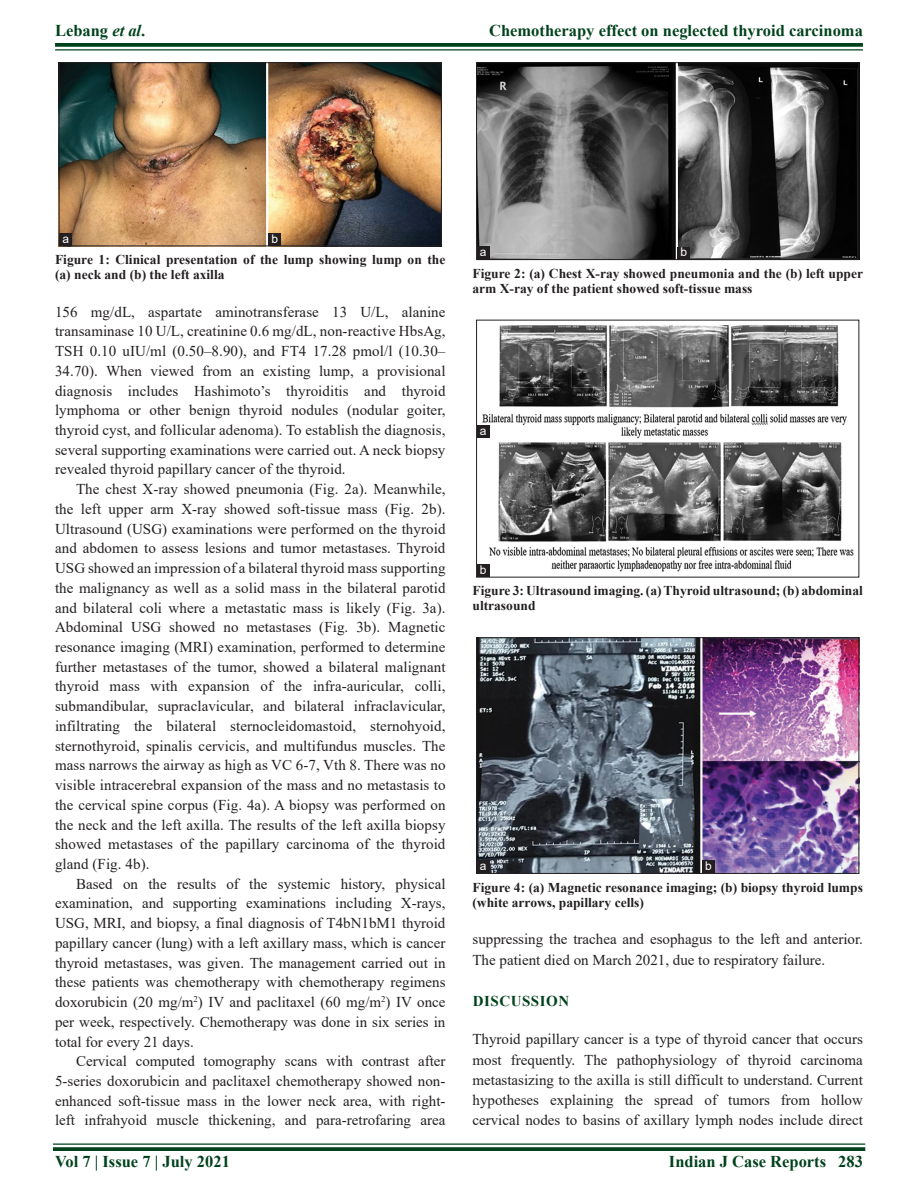
<style>
.page{position:relative;width:918px;height:1188px;background:#fff}
.page>*{position:absolute;margin:0;border:0;box-sizing:border-box;transform-origin:0 0}
.RF{font:700 16.5px "Times New Roman";color:#00421c}
.TX{font:15px/19.8px "Times New Roman";color:#231f20;text-align:justify}
.TXFL{font:15px/20.4px "Times New Roman";color:#231f20;text-align:justify}
.t1{font:700 15px "Times New Roman";letter-spacing:.035em;color:#00421c}
.FGC{font:700 13.5px/15px "Times New Roman";color:#231f20}
.LABEL{font:12px "Arial";color:#fff}
.s1{font-style:italic}
</style>
<div class="page">
<hr style="left:53px;top:1143px;width:812px;height:2px;background:#00421c">
<svg style="left:53px;top:1147px;width:812px;height:4px;background:#0f4d29"></svg>
<svg style="left:55px;top:43px;width:808px;height:4px;background:#0f4d29"></svg>
<hr style="left:55px;top:49px;width:808px;height:2px;background:#00421c">
<img style="left:61px;top:65px;width:379px;height:179px">
<div style="left:59px;top:63px;width:383px;height:183px;border:1px solid #231f20"></div>
<div style="left:268px;top:233px;width:13px;height:13px;background:#231f20"></div>
<div style="left:59px;top:233px;width:13px;height:13px;background:#231f20"></div>
<img style="left:478px;top:65px;width:379px;height:193px">
<div style="left:476px;top:63px;width:383px;height:197px;border:1px solid #231f20"></div>
<div style="left:678px;top:247px;width:12px;height:13px;background:#231f20"></div>
<div style="left:477px;top:247px;width:12px;height:12px;background:#231f20"></div>
<img style="left:482px;top:325px;width:372px;height:250px">
<div style="left:477px;top:425px;width:12px;height:13px;background:#231f20"></div>
<div style="left:477px;top:564px;width:12px;height:13px;background:#231f20"></div>
<img style="left:478px;top:639px;width:379px;height:233px">
<div style="left:476px;top:637px;width:383px;height:237px;border:1px solid #231f20"></div>
<div style="left:702px;top:860px;width:13px;height:13px;background:#231f20"></div>
<div style="left:477px;top:860px;width:12px;height:13px;background:#231f20"></div>
<p class="RF" style="left:55px;top:18px;width:92px">Lebang <span class="s1">et al</span>.</p>
<p class="RF" style="left:489px;top:18px;width:375px">Chemotherapy effect on neglected thyroid carcinoma</p>
<p class="LABEL" style="left:62px;top:230px;width:8px">a</p>
<p class="LABEL" style="left:272px;top:230px;width:8px">b</p>
<p class="FGC" style="left:55px;top:252px;width:392px">Figure 1: Clinical presentation of the lump showing lump on the (a) neck and (b) the left axilla</p>
<p class="TX" style="left:55px;top:301px;width:392px">156 mg/dL, aspartate aminotransferase 13 U/L, alanine transaminase 10 U/L, creatinine 0.6 mg/dL, non-reactive HbsAg, TSH 0.10 uIU/ml (0.50–8.90), and FT4 17.28 pmol/l (10.30– 34.70). When viewed from an existing lump, a provisional diagnosis includes Hashimoto’s thyroiditis and thyroid lymphoma or other benign thyroid nodules (nodular goiter, thyroid cyst, and follicular adenoma). To establish the diagnosis, several supporting examinations were carried out. A neck biopsy revealed thyroid papillary cancer of the thyroid.</p>
<p class="TX" style="left:55px;top:479px;width:392px;text-indent:21px">The chest X-ray showed pneumonia (Fig. 2a). Meanwhile, the left upper arm X-ray showed soft-tissue mass (Fig. 2b).<br>Ultrasound (USG) examinations were performed on the thyroid and abdomen to assess lesions and tumor metastases. Thyroid USG showed an impression of a bilateral thyroid mass supporting the malignancy as well as a solid mass in the bilateral parotid and bilateral coli where a metastatic mass is likely (Fig. 3a).<br>Abdominal USG showed no metastases (Fig. 3b). Magnetic resonance imaging (MRI) examination, performed to determine further metastases of the tumor, showed a bilateral malignant thyroid mass with expansion of the infra-auricular, colli, submandibular, supraclavicular, and bilateral infraclavicular, infiltrating the bilateral sternocleidomastoid, sternohyoid, sternothyroid, spinalis cervicis, and multifundus muscles. The mass narrows the airway as high as VC 6-7, Vth 8. There was no visible intracerebral expansion of the mass and no metastasis to the cervical spine corpus (Fig. 4a). A biopsy was performed on the neck and the left axilla. The results of the left axilla biopsy showed metastases of the papillary carcinoma of the thyroid gland (Fig. 4b).</p>
<p class="TX" style="left:55px;top:873px;width:392px;text-indent:21px">Based on the results of the systemic history, physical examination, and supporting examinations including X-rays, USG, MRI, and biopsy, a final diagnosis of T4bN1bM1 thyroid papillary cancer (lung) with a left axillary mass, which is cancer thyroid metastases, was given. The management carried out in these patients was chemotherapy with chemotherapy regimens doxorubicin (20 mg/m<sup>2</sup>) IV and paclitaxel (60 mg/m<sup>2</sup>) IV once per week, respectively. Chemotherapy was done in six series in total for every 21 days.</p>
<p class="TX" style="left:55px;top:1051px;width:392px;text-indent:21px">Cervical computed tomography scans with contrast after 5-series doxorubicin and paclitaxel chemotherapy showed non&shy;enhanced soft-tissue mass in the lower neck area, with right&shy;left infrahyoid muscle thickening, and para-retrofaring area</p>
<p class="LABEL" style="left:480px;top:244px;width:8px">a</p>
<p class="LABEL" style="left:681px;top:244px;width:8px">b</p>
<p class="FGC" style="left:473px;top:266px;width:392px">Figure 2: (a) Chest X-ray showed pneumonia and the (b) left upper arm X-ray of the patient showed soft-tissue mass</p>
<p class="LABEL" style="left:480px;top:422px;width:8px">a</p>
<p class="LABEL" style="left:480px;top:561px;width:8px">b</p>
<p class="FGC" style="left:472px;top:583px;width:392px">Figure 3: Ultrasound imaging. (a) Thyroid ultrasound; (b) abdominal ultrasound</p>
<p class="LABEL" style="left:480px;top:858px;width:8px">a</p>
<p class="LABEL" style="left:705px;top:858px;width:8px">b</p>
<p class="FGC" style="left:472px;top:879px;width:392px">Figure 4: (a) Magnetic resonance imaging; (b) biopsy thyroid lumps (white arrows, papillary cells)</p>
<p class="TX" style="left:472px;top:928px;width:392px;line-height:20.4px">suppressing the trachea and esophagus to the left and anterior.<br>The patient died on March 2021, due to respiratory failure.</p>
<h1 class="t1" style="left:473px;top:990px;width:98px">DISCUSSION</h1>
<p class="TXFL" style="left:472px;top:1028px;width:392px">Thyroid papillary cancer is a type of thyroid cancer that occurs most frequently. The pathophysiology of thyroid carcinoma metastasizing to the axilla is still difficult to understand. Current hypotheses explaining the spread of tumors from hollow cervical nodes to basins of axillary lymph nodes include direct</p>
<p class="RF" style="left:55px;top:1150px;width:176px">Vol 7 | Issue 7 | July 2021</p>
<p class="RF" style="left:669px;top:1150px;width:195px">Indian J Case Reports 283</p>
</div>
